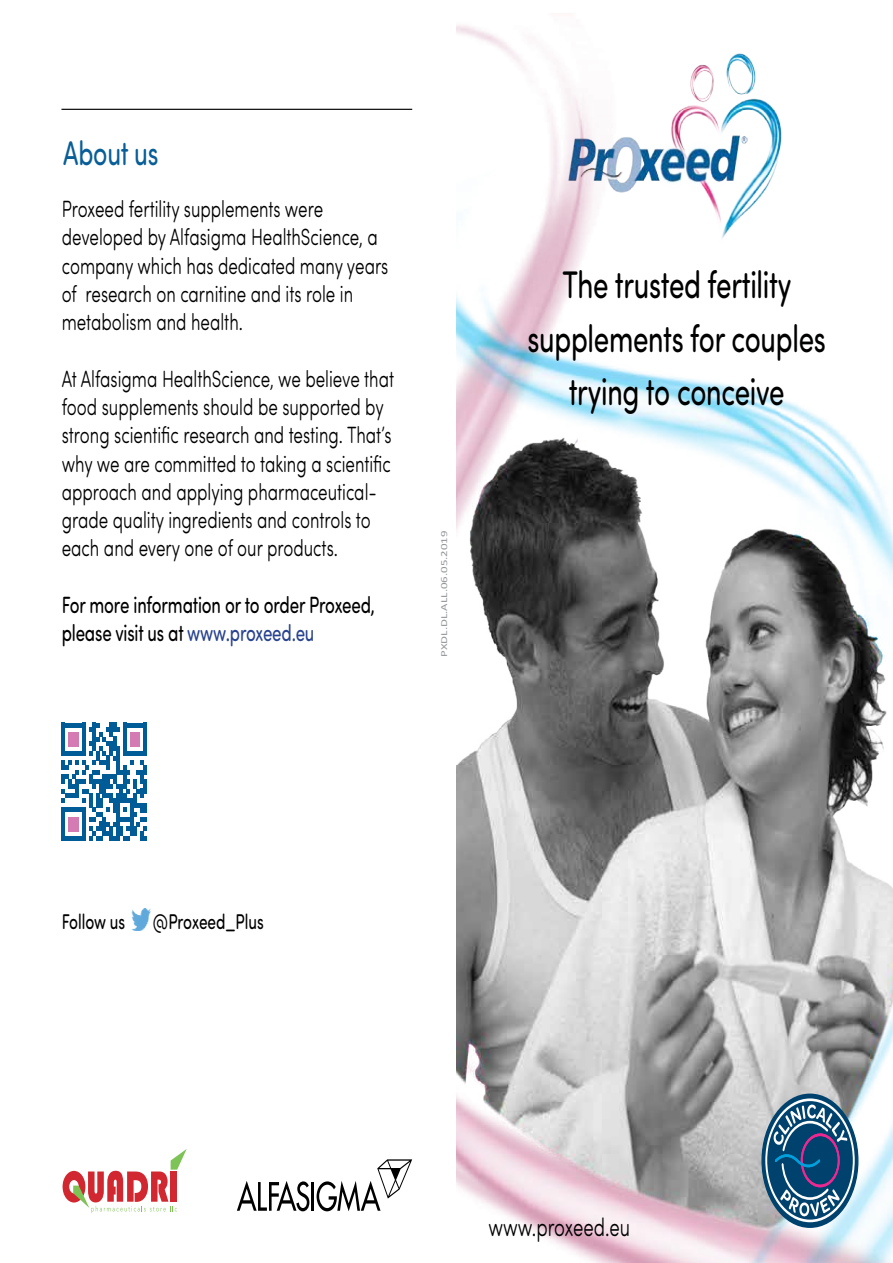
<style>
.page{position:relative;width:893px;height:1263px;background:#fff}
.page>*{position:absolute;margin:0;border:0;box-sizing:border-box;transform-origin:0 0}
.t1{font:38.55px/53.6px "Sofia Pro Soft";letter-spacing:-.01em;color:#000101;text-align:center;scale:.72 1}
.t2{font:34.2px "Sofia Pro Soft";letter-spacing:-.01em;color:#085e97;scale:.72 1}
.t3{font:300 25.65px "Sofia Pro Soft";color:#000;scale:.72 1}
.t4{font:300 23.55px/28.2px "Sofia Pro Soft";color:#000;scale:.72 1}
.t5{font:23.55px/28.2px "Sofia Pro Soft";letter-spacing:-.01em;color:#000;scale:.72 1}
.t6{font:21.45px "Sofia Pro Soft";color:#000;scale:.72 1}
.t7{font:9.3px "Calibri";color:#939598;scale:1.38 1}
.s1{color:#28428f}
</style>
<div class="page">
<hr style="left:61px;top:109px;width:351px;height:1px;background:#000">
<img style="left:131px;top:909px;width:19px;height:21px">
<svg style="left:62px;top:723px;width:85px;height:118px"></svg>
<img style="left:457px;top:25px;width:436px;height:1238px">
<svg style="left:237px;top:1181px;width:72px;height:30px"></svg>
<hr style="left:312px;top:1182px;width:2px;height:29px;background:#000">
<svg style="left:317px;top:1159px;width:95px;height:52px"></svg>
<svg style="left:762px;top:1094px;width:96px;height:133px;background:#1f597f"></svg>
<div style="left:765px;top:1099px;width:90px;height:123px;border:2px solid #fff;border-radius:50%"></div>
<svg style="left:773px;top:1104px;width:74px;height:113px;background:#3b678c"></svg>
<svg style="left:63px;top:1149px;width:124px;height:64px"></svg>
<h2 class="t2" style="left:63px;top:130px;width:134px">About us</h2>
<p class="t4" style="left:62px;top:194px;width:455px">Proxeed fertility supplements were developed by Alfasigma HealthScience, a company which has dedicated many years of research on carnitine and its role in metabolism and health.</p>
<p class="t4" style="left:62px;top:363px;width:463px">At Alfasigma HealthScience, we believe that food supplements should be supported by strong scientific research and testing. That’s why we are committed to taking a scientific approach and applying pharmaceutical&shy;grade quality ingredients and controls to each and every one of our products.</p>
<p class="t5" style="left:62px;top:590px;width:436px">For more information or to order Proxeed, please visit us at <span class="s1">www.proxeed.eu</span></p>
<p class="t7" style="left:438px;top:657px;width:93px;rotate:-90deg">PXDL.DL.ALL.06.05.2019</p>
<h1 class="t1" style="left:527px;top:256px;width:416px">The trusted fertility supplements for couples trying to conceive</h1>
<p class="t6" style="left:62px;top:906px;width:90px">Follow us</p>
<p class="t6" style="left:153px;top:906px;width:156px">@Proxeed_Plus</p>
<p class="t3" style="left:488px;top:1210px;width:198px">www.proxeed.eu</p>
</div>
